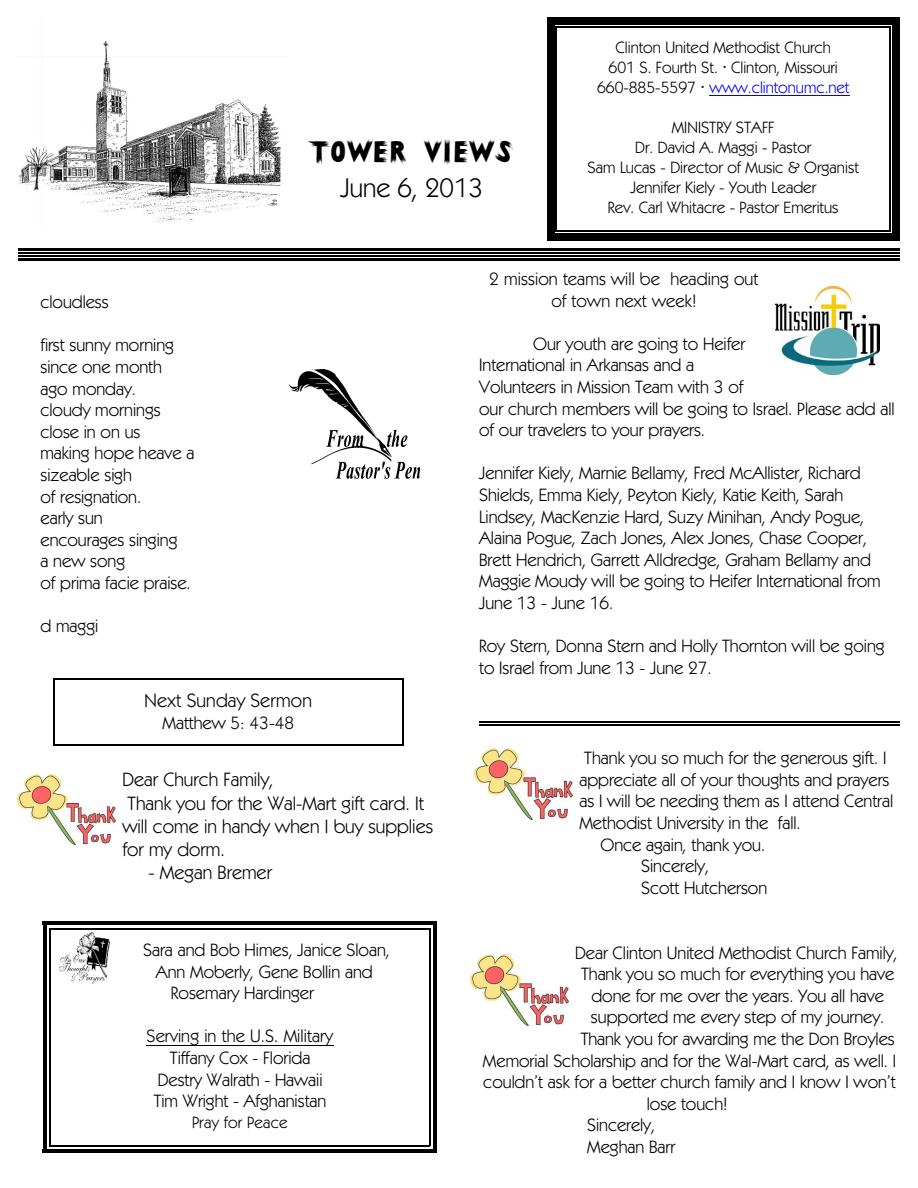
<style>
.page{position:relative;width:918px;height:1188px;background:#fff}
.page>*{position:absolute;margin:0;border:0;box-sizing:border-box;transform-origin:0 0}
.t1{font:33px "CK Mystery";letter-spacing:.005em;color:#000}
.t2{font:27px "Kabel IT Cby BT";color:#000}
.t3{font:19.5px/23.2px "Kabel IT Cby BT";color:#000}
.t4{font:18px/21.6px "Kabel IT Cby BT";color:#000}
.t5{font:16.5px/20px "Kabel IT Cby BT";color:#000;text-align:center}
.s1{color:#00f}
</style>
<div class="page">
<hr style="left:710px;top:95px;width:140px;height:1px;background:#00f">
<hr style="left:556px;top:26px;width:1px;height:206px;background:#000">
<hr style="left:890px;top:26px;width:1px;height:206px;background:#000">
<hr style="left:556px;top:26px;width:335px;height:2px;background:#000">
<hr style="left:556px;top:231px;width:335px;height:1px;background:#000">
<div style="left:547px;top:18px;width:7px;height:222px;background:#000"></div>
<div style="left:892px;top:18px;width:7px;height:222px;background:#000"></div>
<div style="left:547px;top:18px;width:352px;height:7px;background:#000"></div>
<div style="left:547px;top:234px;width:352px;height:7px;background:#000"></div>
<img style="left:289px;top:370px;width:132px;height:109px">
<hr style="left:147px;top:1045px;width:187px;height:1px;background:#000">
<hr style="left:49px;top:928px;width:2px;height:218px;background:#000">
<hr style="left:429px;top:928px;width:1px;height:218px;background:#000">
<hr style="left:49px;top:928px;width:381px;height:2px;background:#000">
<hr style="left:49px;top:1145px;width:381px;height:1px;background:#000">
<hr style="left:43px;top:922px;width:4px;height:231px;background:#000">
<hr style="left:433px;top:922px;width:4px;height:231px;background:#000">
<hr style="left:43px;top:922px;width:394px;height:3px;background:#000">
<hr style="left:43px;top:1149px;width:394px;height:4px;background:#000">
<img style="left:59px;top:933px;width:51px;height:50px">
<hr style="left:18px;top:248px;width:882px;height:3px;background:#000">
<hr style="left:18px;top:253px;width:882px;height:1px;background:#000">
<hr style="left:18px;top:256px;width:882px;height:1px;background:#000">
<hr style="left:18px;top:258px;width:882px;height:3px;background:#000">
<hr style="left:479px;top:721px;width:421px;height:1px;background:#000">
<hr style="left:479px;top:724px;width:421px;height:1px;background:#000">
<img style="left:18px;top:40px;width:263px;height:182px">
<hr style="left:53px;top:678px;width:1px;height:68px;background:#000">
<hr style="left:402px;top:678px;width:2px;height:68px;background:#000">
<hr style="left:53px;top:678px;width:351px;height:2px;background:#000">
<hr style="left:53px;top:744px;width:351px;height:2px;background:#000">
<img style="left:18px;top:774px;width:98px;height:71px">
<img style="left:776px;top:286px;width:104px;height:88px">
<img style="left:475px;top:749px;width:98px;height:71px">
<img style="left:471px;top:955px;width:98px;height:70px">
<p class="t4" style="left:40px;top:293px;width:70px">cloudless</p>
<p class="t4" style="left:40px;top:336px;width:156px">first sunny morning since one month<br>ago monday.<br>cloudy mornings close in on us<br>making hope heave a sizeable sigh<br>of resignation.<br>early sun<br>encourages singing<br>a new song<br>of prima facie praise.</p>
<p class="t4" style="left:40px;top:617px;width:59px">d maggi</p>
<h1 class="t1" style="left:308px;top:132px;width:209px">Tower Views</h1>
<h2 class="t2" style="left:341px;top:176px;width:144px">June 6, 2013</h2>
<p class="t5" style="left:597px;top:39px;width:254px">Clinton United Methodist Church<br>601 S. Fourth St. Clinton, Missouri<br>660-885-5597 <span class="s1">www.clintonumc.net</span></p>
<p class="t5" style="left:588px;top:119px;width:273px">MINISTRY STAFF<br>Dr. David A. Maggi - Pastor<br>Sam Lucas - Director of Music &amp; Organist<br>Jennifer Kiely - Youth Leader<br>Rev. Carl Whitacre - Pastor Emeritus</p>
<p class="t4" style="left:489px;top:269px;width:271px;text-align:center">2 mission teams will be heading out of town next week!</p>
<p class="t4" style="left:479px;top:334px;width:417px;text-indent:54px">Our youth are going to Heifer<br>International in Arkansas and a<br>Volunteers in Mission Team with 3 of<br>our church members will be going to Israel. Please add all of our travelers to your prayers.</p>
<p class="t4" style="left:479px;top:464px;width:403px">Jennifer Kiely, Marnie Bellamy, Fred McAllister, Richard Shields, Emma Kiely, Peyton Kiely, Katie Keith, Sarah Lindsey, MacKenzie Hard, Suzy Minihan, Andy Pogue, Alaina Pogue, Zach Jones, Alex Jones, Chase Cooper, Brett Hendrich, Garrett Alldredge, Graham Bellamy and Maggie Moudy will be going to Heifer International from June 13 - June 16.</p>
<p class="t4" style="left:479px;top:637px;width:407px">Roy Stern, Donna Stern and Holly Thornton will be going to Israel from June 13 - June 27.</p>
<p class="t3" style="left:145px;top:691px;width:169px">Next Sunday Sermon</p>
<p class="t4" style="left:163px;top:714px;width:133px">Matthew 5: 43-48</p>
<p class="t3" style="left:122px;top:770px;width:312px">Dear Church Family,<br>Thank you for the Wal-Mart gift card. It will come in handy when I buy supplies for my dorm.</p>
<p class="t3" style="left:148px;top:863px;width:125px">- Megan Bremer</p>
<p class="t4" style="left:143px;top:941px;width:248px">Sara and Bob Himes, Janice Sloan,</p>
<p class="t4" style="left:156px;top:962px;width:218px">Ann Moberly, Gene Bollin and</p>
<p class="t4" style="left:171px;top:984px;width:145px">Rosemary Hardinger</p>
<p class="t4" style="left:147px;top:1027px;width:188px;text-align:center">Serving in the U.S. Military<br>Tiffany Cox - Florida<br>Destry Walrath - Hawaii<br>Tim Wright - Afghanistan</p>
<p class="t5" style="left:192px;top:1113px;width:97px">Pray for Peace</p>
<p class="t4" style="left:584px;top:749px;width:304px">Thank you so much for the generous gift. I</p>
<p class="t4" style="left:579px;top:770px;width:311px">appreciate all of your thoughts and prayers</p>
<p class="t4" style="left:579px;top:792px;width:315px">as I will be needing them as I attend Central</p>
<p class="t4" style="left:579px;top:814px;width:223px">Methodist University in the fall.</p>
<p class="t4" style="left:600px;top:835px;width:166px">Once again, thank you.</p>
<p class="t4" style="left:641px;top:857px;width:70px">Sincerely,</p>
<p class="t4" style="left:641px;top:878px;width:128px">Scott Hutcherson</p>
<p class="t4" style="left:575px;top:943px;width:324px">Dear Clinton United Methodist Church Family,</p>
<p class="t4" style="left:581px;top:965px;width:315px">Thank you so much for everything you have</p>
<p class="t4" style="left:591px;top:986px;width:294px">done for me over the years. You all have</p>
<p class="t4" style="left:591px;top:1008px;width:295px">supported me every step of my journey.</p>
<p class="t4" style="left:581px;top:1030px;width:315px">Thank you for awarding me the Don Broyles</p>
<p class="t4" style="left:483px;top:1051px;width:415px">Memorial Scholarship and for the Wal-Mart card, as well. I</p>
<p class="t4" style="left:483px;top:1073px;width:414px">couldn’t ask for a better church family and I know I won’t</p>
<p class="t4" style="left:647px;top:1094px;width:82px">lose touch!</p>
<p class="t4" style="left:587px;top:1116px;width:70px">Sincerely,</p>
<p class="t4" style="left:587px;top:1138px;width:90px">Meghan Barr</p>
</div>
